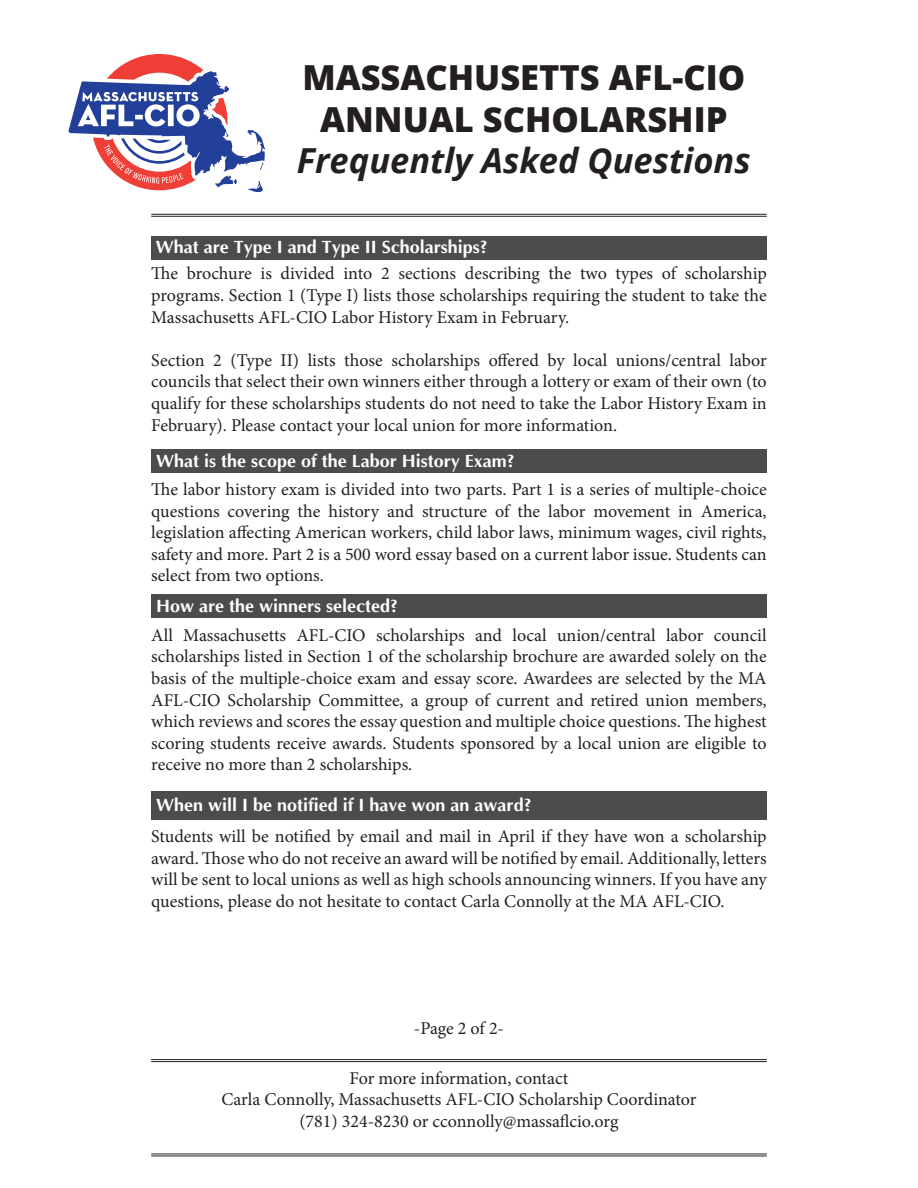
<style>
.page{position:relative;width:918px;height:1188px;background:#fff}
.page>*{position:absolute;margin:0;border:0;box-sizing:border-box;transform-origin:0 0}
.t1{font:800 34.5px/41.4px "Open Sans";color:#231f20;text-align:center}
.t2{font:italic 700 34.5px "Open Sans";color:#231f20}
.t3{font:18px/21.6px "Minion Pro";letter-spacing:-.005em;color:#231f20;text-align:justify}
.t4{font:700 18px "Optima";color:#fff}
</style>
<div class="page">
<div style="left:151px;top:594px;width:616px;height:24px;background:#4b4c4d"></div>
<svg style="left:68px;top:54px;width:197px;height:138px"></svg>
<hr style="left:151px;top:1059px;width:616px;height:1px;background:#231f20">
<hr style="left:151px;top:1061px;width:616px;height:1px;background:#231f20">
<hr style="left:151px;top:1153px;width:616px;height:1px;background:#231f20">
<hr style="left:151px;top:1155px;width:616px;height:1px;background:#231f20">
<div style="left:151px;top:791px;width:616px;height:28px;background:#4b4c4d"></div>
<div style="left:151px;top:449px;width:616px;height:24px;background:#4b4c4d"></div>
<hr style="left:151px;top:214px;width:616px;height:1px;background:#231f20">
<hr style="left:151px;top:216px;width:616px;height:1px;background:#231f20">
<div style="left:151px;top:236px;width:616px;height:24px;background:#4b4c4d"></div>
<h1 class="t1" style="left:302px;top:55px;width:444px">MASSACHUSETTS AFL-CIO<br>ANNUAL SCHOLARSHIP</h1>
<h1 class="t2" style="left:297px;top:136px;width:455px">Frequently Asked Questions</h1>
<p class="t4" style="left:156px;top:237px;width:334px">What are Type I and Type II Scholarships?</p>
<p class="t3" style="left:151px;top:263px;width:617px">The brochure is divided into 2 sections describing the two types of scholarship programs. Section 1 (Type I) lists those scholarships requiring the student to take the Massachusetts AFL-CIO Labor History Exam in February.</p>
<p class="t3" style="left:151px;top:349px;width:617px">Section 2 (Type II) lists those scholarships offered by local unions/central labor councils that select their own winners either through a lottery or exam of their own (to qualify for these scholarships students do not need to take the Labor History Exam in February). Please contact your local union for more information.</p>
<p class="t4" style="left:156px;top:451px;width:360px">What is the scope of the Labor History Exam?</p>
<p class="t3" style="left:151px;top:479px;width:617px">The labor history exam is divided into two parts. Part 1 is a series of multiple-choice questions covering the history and structure of the labor movement in America, legislation affecting American workers, child labor laws, minimum wages, civil rights, safety and more. Part 2 is a 500 word essay based on a current labor issue. Students can select from two options.</p>
<p class="t4" style="left:156px;top:596px;width:244px">How are the winners selected?</p>
<p class="t3" style="left:151px;top:624px;width:617px">All Massachusetts AFL-CIO scholarships and local union/central labor council scholarships listed in Section 1 of the scholarship brochure are awarded solely on the basis of the multiple-choice exam and essay score. Awardees are selected by the MA AFL-CIO Scholarship Committee, a group of current and retired union members, which reviews and scores the essay question and multiple choice questions. The highest scoring students receive awards. Students sponsored by a local union are eligible to receive no more than 2 scholarships.</p>
<p class="t4" style="left:156px;top:795px;width:377px">When will I be notified if I have won an award?</p>
<p class="t3" style="left:151px;top:826px;width:617px">Students will be notified by email and mail in April if they have won a scholarship award. Those who do not receive an award will be notified by email. Additionally, letters will be sent to local unions as well as high schools announcing winners. If you have any questions, please do not hesitate to contact Carla Connolly at the MA AFL-CIO.</p>
<p class="t3" style="left:414px;top:1017px;width:92px">-Page 2 of 2-</p>
<p class="t3" style="left:221px;top:1067px;width:477px;text-align:center">For more information, contact<br>Carla Connolly, Massachusetts AFL-CIO Scholarship Coordinator (781) 324-8230 or cconnolly@massaflcio.org</p>
</div>
